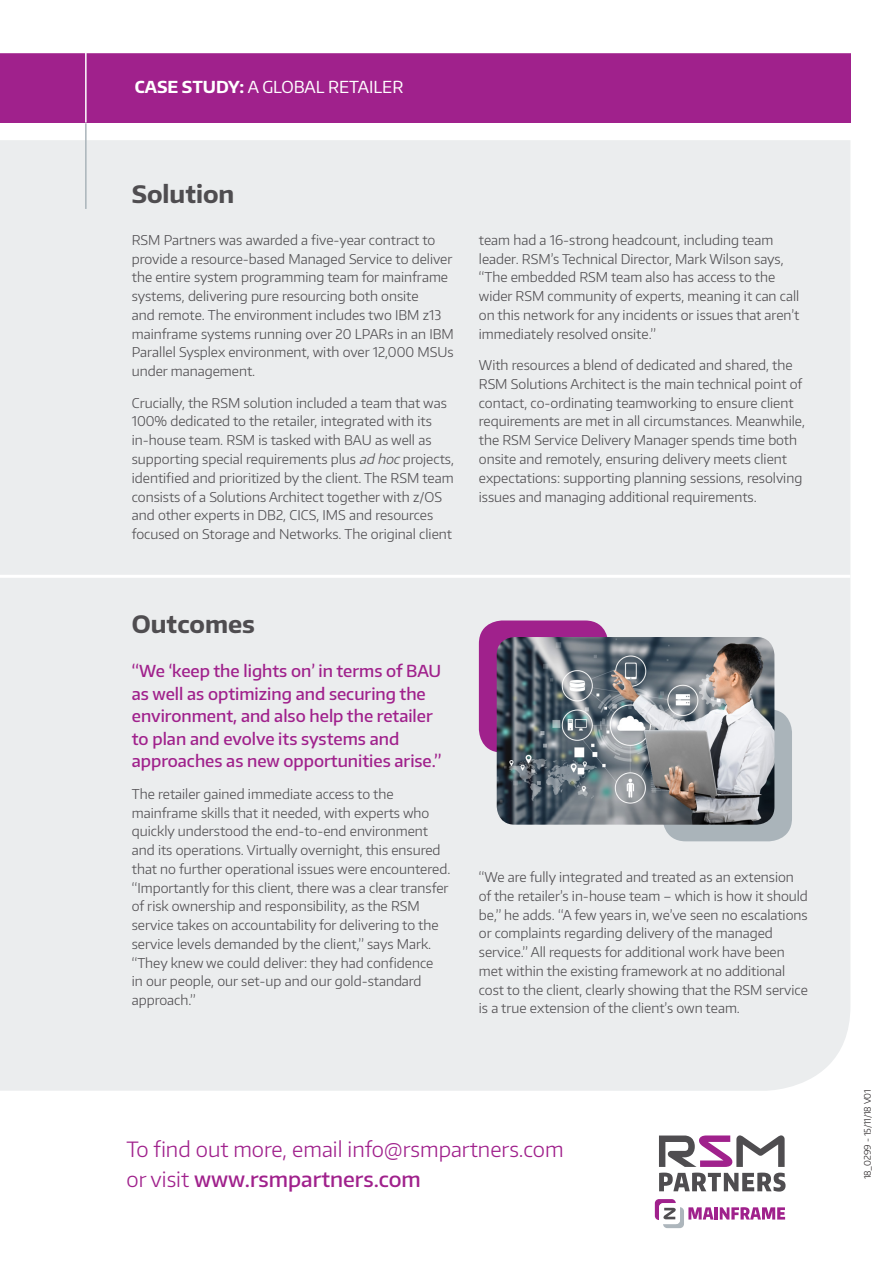
<style>
.page{position:relative;width:893px;height:1263px;background:#fff}
.page>*{position:absolute;margin:0;border:0;box-sizing:border-box;transform-origin:0 0}
.Section_Heading{font:700 24px "Encode Sans Normal";color:#4f4d50}
.Body_copy{font:300 21px "Encode Sans Normal";color:#a0218c}
.Body_copy-2{font:500 21px "Encode Sans Normal";color:#a0218c}
.Body_copy-3{font:500 16.5px/22.5px "Encode Sans Normal";color:#a0218c}
.t1{font:16.5px "Encode Sans Normal";color:#fff}
.Body_copy-4{font:300 13.5px/18.8px "Encode Sans Normal";color:#4f4d50}
.t2{font:300 9px "Encode Sans Normal";letter-spacing:-.01em;color:#231f20}
.s1{font-weight:700}
.s2{font-style:italic}
.s3{font-weight:300}
</style>
<div class="page">
<div style="left:0;top:140px;width:850px;height:951px;background:#ebedee"></div>
<div style="left:0;top:52px;width:850px;height:71px;background:#a0218c"></div>
<hr style="left:85px;top:37px;width:2px;height:85px;background:#fff">
<hr style="left:0;top:52px;width:893px;height:1px;background:#fff">
<svg style="left:655px;top:1199px;width:130px;height:29px"></svg>
<svg style="left:659px;top:1135px;width:126px;height:56px"></svg>
<hr style="left:85px;top:123px;width:2px;height:86px;background:#aab4ba">
<hr style="left:0;top:575px;width:850px;height:3px;background:#fff">
<div style="left:663px;top:709px;width:129px;height:132px;background:#aab4ba;border-radius:23px"></div>
<div style="left:479px;top:620px;width:129px;height:132px;background:#a0218c;border-radius:23px"></div>
<img style="left:497px;top:637px;width:277px;height:188px">
<p class="t1" style="left:135px;top:76px;width:270px"><span class="s1">CASE STUDY:</span> A GLOBAL RETAILER</p>
<p class="Section_Heading" style="left:132px;top:179px;width:104px">Solution</p>
<p class="Body_copy-4" style="left:132px;top:230px;width:324px">RSM Partners was awarded a five-year contract to provide a resource-based Managed Service to deliver the entire system programming team for mainframe systems, delivering pure resourcing both onsite<br>and remote. The environment includes two IBM z13 mainframe systems running over 20 LPARs in an IBM Parallel Sysplex environment, with over 12,000 MSUs under management.</p>
<p class="Body_copy-4" style="left:132px;top:393px;width:324px">Crucially, the RSM solution included a team that was 100% dedicated to the retailer, integrated with its in-house team. RSM is tasked with BAU as well as supporting special requirements plus <span class="s2">ad hoc</span>projects, identified and prioritized by the client. The RSM team consists of a Solutions Architect together with z/OS and other experts in DB2, CICS, IMS and resources focused on Storage and Networks. The original client</p>
<p class="Body_copy-4" style="left:479px;top:230px;width:322px">team had a 16-strong headcount, including team leader. RSM’s Technical Director, Mark Wilson says, “The embedded RSM team also has access to the wider RSM community of experts, meaning it can call on this network for any incidents or issues that aren’t immediately resolved onsite.”</p>
<p class="Body_copy-4" style="left:479px;top:355px;width:328px">With resources a blend of dedicated and shared, the RSM Solutions Architect is the main technical point of contact, co-ordinating teamworking to ensure client requirements are met in all circumstances. Meanwhile, the RSM Service Delivery Manager spends time both onsite and remotely, ensuring delivery meets client expectations: supporting planning sessions, resolving issues and managing additional requirements.</p>
<p class="Section_Heading" style="left:132px;top:608px;width:125px">Outcomes</p>
<p class="Body_copy-3" style="left:132px;top:659px;width:311px">“We ‘keep the lights on’ in terms of BAU as well as optimizing and securing the environment, and also help the retailer to plan and evolve its systems and approaches as new opportunities arise.”</p>
<p class="Body_copy-4" style="left:132px;top:784px;width:320px">The retailer gained immediate access to the mainframe skills that it needed, with experts who quickly understood the end-to-end environment and its operations. Virtually overnight, this ensured that no further operational issues were encountered. “Importantly for this client, there was a clear transfer of risk ownership and responsibility, as the RSM service takes on accountability for delivering to the service levels demanded by the client,” says Mark. “They knew we could deliver: they had confidence<br>in our people, our set-up and our gold-standard approach.”</p>
<p class="Body_copy-4" style="left:479px;top:867px;width:331px">“We are fully integrated and treated as an extension of the retailer’s in-house team – which is how it should be,” he adds. “A few years in, we’ve seen no escalations or complaints regarding delivery of the managed service.” All requests for additional work have been met within the existing framework at no additional cost to the client, clearly showing that the RSM service is a true extension of the client’s own team.</p>
<p class="Body_copy" style="left:126px;top:1135px;width:439px">To find out more, email info@rsmpartners.com</p>
<p class="Body_copy-2" style="left:126px;top:1165px;width:296px"><span class="s3">or visit</span> www.rsmpartners.com</p>
<p class="t2" style="left:862px;top:1179px;width:91px;rotate:-90deg">18_0299 - 15/11/18 V01</p>
</div>
